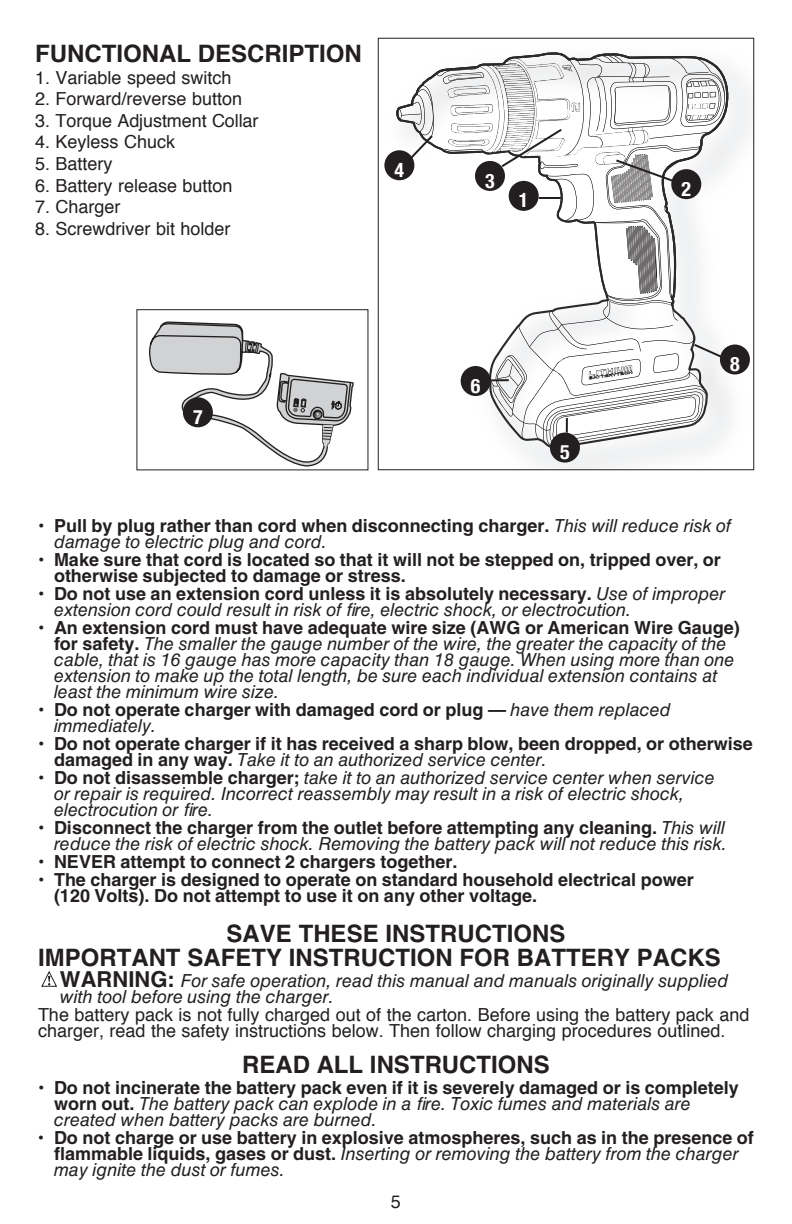
<style>
.page{position:relative;width:792px;height:1224px;background:#fff}
.page>*{position:absolute;margin:0;border:0;box-sizing:border-box;transform-origin:0 0}
.t1{font:700 24px "Helvetica LT Std";color:#231f20}
.t2{font:700 24px "Helvetica";color:#231f20}
.t3{font:700 condensed 20px "Helvetica Neue";color:#fff}
.t4{font:italic 18px/16px "Helvetica LT Std";color:#231f20}
.t5{font:700 18px/16px "Helvetica LT Std";color:#231f20}
.t6{font:18px/16px "Helvetica";color:#231f20}
.s1{font-family:"Helvetica";font-weight:400}
.s2{font-weight:400;font-style:italic}
.s3{font-family:"Helvetica";font-style:normal}
.s4{font-weight:700;font-style:normal}
.s5{font-weight:700;font-style:normal;font-size:22px}
</style>
<div class="page">
<svg style="left:41px;top:971px;width:16px;height:16px"></svg>
<svg style="left:149px;top:321px;width:205px;height:146px"></svg>
<div style="left:183px;top:397px;width:30px;height:30px;background:#231f20;border-radius:50%"></div>
<img style="left:386px;top:71px;width:365px;height:397px">
<svg style="left:396px;top:52px;width:332px;height:397px"></svg>
<div style="left:475px;top:161px;width:30px;height:30px;background:#231f20;border-radius:50%"></div>
<div style="left:384px;top:150px;width:30px;height:30px;background:#231f20;border-radius:50%"></div>
<svg style="left:398px;top:67px;width:86px;height:94px"></svg>
<div style="left:461px;top:366px;width:30px;height:30px;background:#231f20;border-radius:50%"></div>
<div style="left:720px;top:345px;width:30px;height:30px;background:#231f20;border-radius:50%"></div>
<div style="left:550px;top:433px;width:30px;height:30px;background:#231f20;border-radius:50%"></div>
<svg style="left:490px;top:54px;width:235px;height:394px"></svg>
<h1 class="t2" style="left:35px;top:34px;width:328px">FUNCTIONAL DESCRIPTION</h1>
<p class="t6" style="left:35px;top:70px;width:198px">1. Variable speed switch</p>
<p class="t6" style="left:35px;top:91px;width:209px">2. Forward/reverse button</p>
<p class="t6" style="left:35px;top:113px;width:225px">3. Torque Adjustment Collar</p>
<p class="t6" style="left:35px;top:135px;width:142px">4. Keyless Chuck</p>
<p class="t6" style="left:35px;top:156px;width:79px">5. Battery</p>
<p class="t6" style="left:35px;top:178px;width:199px">6. Battery release button</p>
<p class="t6" style="left:35px;top:199px;width:87px">7. Charger</p>
<p class="t6" style="left:35px;top:221px;width:197px">8. Screwdriver bit holder</p>
<p class="t3" style="left:395px;top:158px;width:11px">4</p>
<p class="t3" style="left:193px;top:405px;width:11px">7</p>
<p class="t3" style="left:485px;top:168px;width:11px">3</p>
<p class="t3" style="left:519px;top:188px;width:11px">1</p>
<p class="t3" style="left:471px;top:373px;width:11px">6</p>
<p class="t3" style="left:560px;top:440px;width:11px">5</p>
<p class="t3" style="left:681px;top:177px;width:11px">2</p>
<p class="t3" style="left:730px;top:352px;width:11px">8</p>
<p class="t5" style="left:54px;top:517px;width:679px;text-indent:-16px"><span class="s1">•</span> Pull by plug rather than cord when disconnecting charger. <span class="s2">This will reduce risk of damage to electric plug and cord.</span></p>
<p class="t5" style="left:54px;top:551px;width:668px;text-indent:-16px"><span class="s1">•</span> Make sure that cord is located so that it will not be stepped on, tripped over, or otherwise subjected to damage or stress.</p>
<p class="t4" style="left:54px;top:586px;width:673px;text-indent:-16px"><span class="s3">•</span> <span class="s4">Do not use an extension cord unless it is absolutely necessary.</span> Use of improper extension cord could result in risk of fire, electric shock, or electrocution.</p>
<p class="t4" style="left:54px;top:620px;width:687px;text-indent:-16px"><span class="s3">•</span> <span class="s4">An extension cord must have adequate wire size (AWG or American Wire Gauge) for safety.</span> The smaller the gauge number of the wire, the greater the capacity of the cable, that is 16 gauge has more capacity than 18 gauge. When using more than one extension to make up the total length, be sure each individual extension contains at least the minimum wire size.</p>
<p class="t5" style="left:54px;top:701px;width:618px;text-indent:-16px"><span class="s1">•</span> Do not operate charger with damaged cord or plug — <span class="s2">have them replaced immediately.</span></p>
<p class="t5" style="left:54px;top:735px;width:700px;text-indent:-16px"><span class="s1">•</span> Do not operate charger if it has received a sharp blow, been dropped, or otherwise damaged in any way. <span class="s2">Take it to an authorized service center.</span></p>
<p class="t4" style="left:54px;top:770px;width:662px;text-indent:-16px"><span class="s3">•</span> <span class="s4">Do not disassemble charger;</span> take it to an authorized service center when service or repair is required. Incorrect reassembly may result in a risk of electric shock, electrocution or fire.</p>
<p class="t4" style="left:38px;top:820px;width:690px;text-align:right"><span class="s3">•</span> <span class="s4">Disconnect the charger from the outlet before attempting any cleaning.</span> This will reduce the risk of electric shock. Removing the battery pack will not reduce this risk.</p>
<p class="t5" style="left:38px;top:853px;width:421px"><span class="s1">•</span> NEVER attempt to connect 2 chargers together.</p>
<p class="t5" style="left:54px;top:871px;width:641px;text-indent:-16px"><span class="s1">•</span> The charger is designed to operate on standard household electrical power (120 Volts). Do not attempt to use it on any other voltage.</p>
<h1 class="t1" style="left:227px;top:919px;width:340px">SAVE THESE INSTRUCTIONS</h1>
<h1 class="t1" style="left:38px;top:943px;width:25px">Important</h1>
<h1 class="t1" style="left:187px;top:943px;width:33px">Safety</h1>
<h1 class="t1" style="left:289px;top:943px;width:24px">Instruction</h1>
<h1 class="t1" style="left:459px;top:943px;width:17px">for</h1>
<h1 class="t1" style="left:517px;top:943px;width:17px">Battery</h1>
<h1 class="t1" style="left:637px;top:943px;width:34px">Packs</h1>
<p class="t4" style="left:60px;top:973px;width:670px"><span class="s5">WARNING:</span> For safe operation, read this manual and manuals originally supplied with tool before using the charger.</p>
<p class="t6" style="left:38px;top:1007px;width:713px">The battery pack is not fully charged out of the carton. Before using the battery pack and charger, read the safety instructions below. Then follow charging procedures outlined.</p>
<h1 class="t1" style="left:242px;top:1050px;width:35px">Read</h1>
<h1 class="t1" style="left:317px;top:1050px;width:17px">all</h1>
<h1 class="t1" style="left:370px;top:1050px;width:24px">Instructions</h1>
<p class="t4" style="left:54px;top:1079px;width:686px;text-indent:-16px"><span class="s3">•</span> <span class="s4">Do not incinerate the battery pack even if it is severely damaged or is completely worn out.</span> The battery pack can explode in a fire. Toxic fumes and materials are created when battery packs are burned.</p>
<p class="t5" style="left:54px;top:1129px;width:701px;text-indent:-16px"><span class="s1">•</span> Do not charge or use battery in explosive atmospheres, such as in the presence of flammable liquids, gases or dust. <span class="s2">Inserting or removing the battery from the charger may ignite the dust or fumes.</span></p>
<p class="t6" style="left:391px;top:1195px;width:12px">5</p>
</div>
